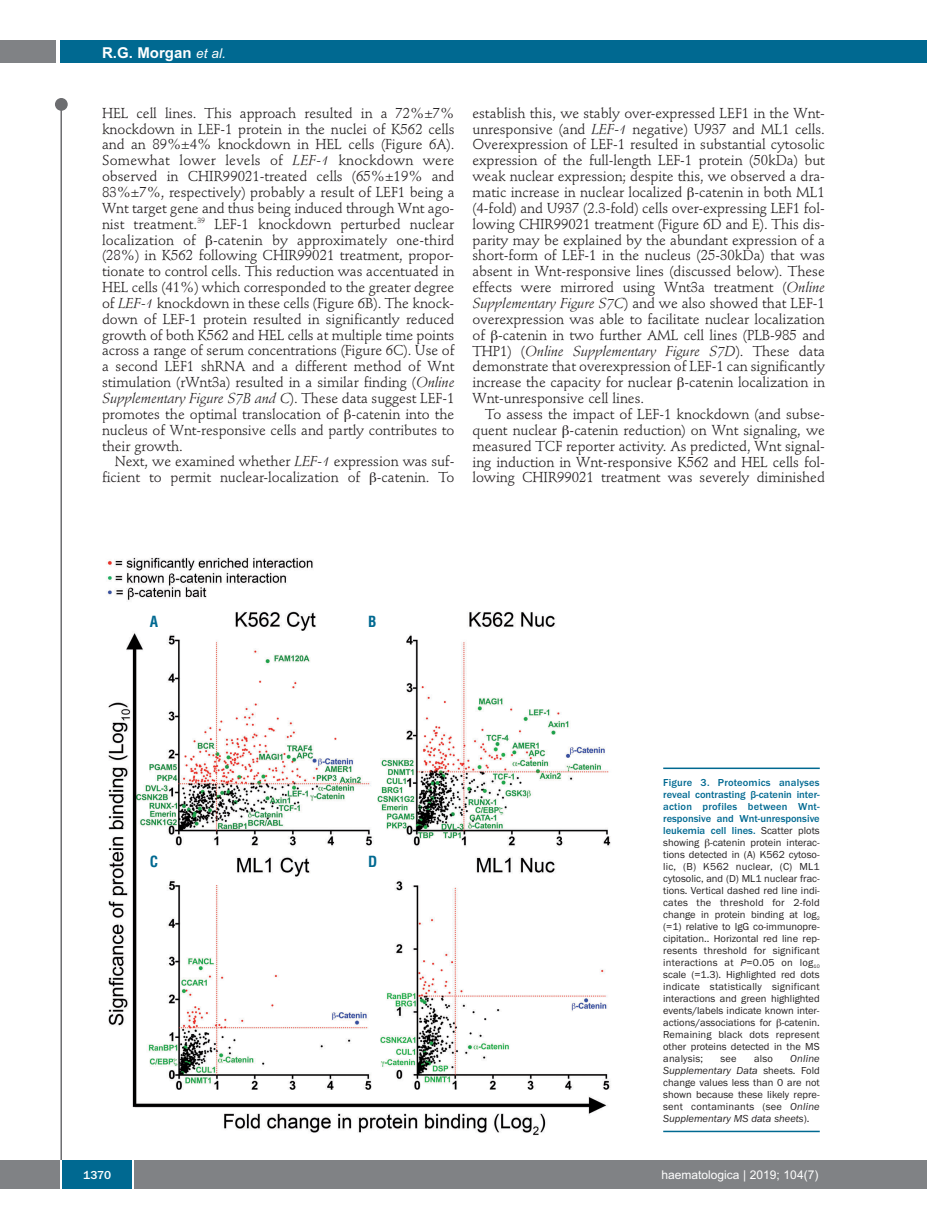
<style>
.page{position:relative;width:927px;height:1225px;background:#fff}
.page>*{position:absolute;margin:0;border:0;box-sizing:border-box;transform-origin:0 0}
.t1{font:700 15px "Arial";color:#fff}
.t2{font:700 condensed 15px "Helvetica";color:#006991}
.t3{font:14.25px/15.9px "Stempel Schneidler";letter-spacing:-.005em;color:#231f20;text-align:justify}
.t4{font:12px "Arial";color:#fff}
.t5{font:500 12px "Franklin Gothic";color:#fff}
.t6{font:10.5px/12px "Franklin Gothic";color:#231f20;text-align:justify}
.s1{font-weight:400;font-style:italic;font-size:13.5px}
.s2{font-style:italic}
.s3{font-weight:500;color:#006991}
</style>
<div class="page">
<div style="left:911px;top:40px;width:16px;height:22px;background:#006991"></div>
<div style="left:910px;top:1160px;width:17px;height:28px;background:#808285"></div>
<div style="left:55px;top:98px;width:13px;height:13px;background:#6c6d70;border-radius:50%"></div>
<hr style="left:60px;top:101px;width:2px;height:1061px;background:#6c6d70">
<div style="left:60px;top:40px;width:852px;height:22px;background:#006991"></div>
<div style="left:0;top:40px;width:56px;height:22px;background:#808285"></div>
<div style="left:0;top:1160px;width:911px;height:28px;background:#808285"></div>
<div style="left:62px;top:1160px;width:71px;height:28px;background:#006991"></div>
<hr style="left:60px;top:1160px;width:2px;height:28px;background:#fff">
<svg style="left:133px;top:1160px;width:1px;height:28px"></svg>
<img style="left:106px;top:558px;width:505px;height:578px">
<hr style="left:663px;top:767px;width:157px;height:2px;background:#006991">
<hr style="left:663px;top:1130px;width:157px;height:2px;background:#006991">
<p class="t1" style="left:102px;top:44px;width:125px">R.G. Morgan <span class="s1">et al.</span></p>
<p class="t3" style="left:102px;top:106px;width:354px">HEL cell lines. This approach resulted in a 72%±7% knockdown in LEF-1 protein in the nuclei of K562 cells and an 89%±4% knockdown in HEL cells (Figure 6A).<br>Somewhat lower levels of <span class="s2">LEF-1</span> knockdown were observed in CHIR99021-treated cells (65%±19% and 83%±7%, respectively) probably a result of LEF1 being a Wnt target gene and thus being induced through Wnt ago&shy;nist treatment.<sup>39</sup> LEF-1 knockdown perturbed nuclear localization of -catenin by approximately one-third (28%) in K562 following CHIR99021 treatment, propor&shy;tionate to control cells. This reduction was accentuated in HEL cells (41%) which corresponded to the greater degree of <span class="s2">LEF-1</span> knockdown in these cells (Figure 6B). The knock&shy;down of LEF-1 protein resulted in significantly reduced growth of both K562 and HEL cells at multiple time points across a range of serum concentrations (Figure 6C). Use of a second LEF1 shRNA and a different method of Wnt stimulation (rWnt3a) resulted in a similar finding (<span class="s2">Online Supplementary Figure S7B and C</span>). These data suggest LEF-1 promotes the optimal translocation of -catenin into the nucleus of Wnt-responsive cells and partly contributes to their growth.</p>
<p class="t3" style="left:102px;top:455px;width:354px;text-align:right">Next, we examined whether <span class="s2">LEF-1</span> expression was suf&shy;ficient to permit nuclear-localization of -catenin. To</p>
<p class="t3" style="left:472px;top:106px;width:354px">establish this, we stably over-expressed LEF1 in the Wnt&shy;unresponsive (and <span class="s2">LEF-1</span> negative) U937 and ML1 cells.<br>Overexpression of LEF-1 resulted in substantial cytosolic expression of the full-length LEF-1 protein (50kDa) but weak nuclear expression; despite this, we observed a dra&shy;matic increase in nuclear localized -catenin in both ML1 (4-fold) and U937 (2.3-fold) cells over-expressing LEF1 fol&shy;lowing CHIR99021 treatment (Figure 6D and E). This dis&shy;parity may be explained by the abundant expression of a short-form of LEF-1 in the nucleus (25-30kDa) that was absent in Wnt-responsive lines (discussed below). These effects were mirrored using Wnt3a treatment (<span class="s2">Online Supplementary Figure S7C</span>) and we also showed that LEF-1 overexpression was able to facilitate nuclear localization of -catenin in two further AML cell lines (PLB-985 and THP1) (<span class="s2">Online Supplementary Figure S7D</span>). These data demonstrate that overexpression of LEF-1 can significantly increase the capacity for nuclear -catenin localization in Wnt-unresponsive cell lines.</p>
<p class="t3" style="left:472px;top:407px;width:354px;text-indent:13px">To assess the impact of LEF-1 knockdown (and subse&shy;quent nuclear -catenin reduction) on Wnt signaling, we measured TCF reporter activity. As predicted, Wnt signal&shy;ing induction in Wnt-responsive K562 and HEL cells fol&shy;lowing CHIR99021 treatment was severely diminished</p>
<p class="t2" style="left:150px;top:613px;width:10px">A</p>
<p class="t2" style="left:368px;top:613px;width:10px">B</p>
<p class="t2" style="left:150px;top:852px;width:10px">C</p>
<p class="t2" style="left:368px;top:852px;width:11px">D</p>
<p class="t6" style="left:663px;top:776px;width:158px"><span class="s3">Figure 3. Proteomics analyses reveal contrasting β-catenin inter&shy;action profiles between Wnt&shy;responsive and Wnt-unresponsive leukemia cell lines.</span> Scatter plots showing -catenin protein interac&shy;tions detected in (A) K562 cytoso&shy;lic, (B) K562 nuclear, (C) ML1 cytosolic, and (D) ML1 nuclear frac&shy;tions. Vertical dashed red line indi&shy;cates the threshold for 2-fold change in protein binding at log<sub>2 </sub>(=1) relative to IgG co-immunopre&shy;cipitation.. Horizontal red line rep&shy;resents threshold for significant interactions at <span class="s2">P</span>=0.05 on log<sub>10 </sub>scale (=1.3). Highlighted red dots indicate statistically significant interactions and green highlighted events/labels indicate known inter&shy;actions/associations for -catenin.<br>Remaining black dots represent other proteins detected in the MS analysis;</p>
<p class="t6" style="left:663px;top:1052px;width:158px;text-indent:127px"><span class="s2">Online Supplementary Data</span> sheets. Fold change values less than 0 are not shown because these likely repre&shy;sent contaminants (see <span class="s2">Online Supplementary MS data sheets</span>).</p>
<p class="t6" style="left:720px;top:1052px;width:18px">see</p>
<p class="t6" style="left:754px;top:1052px;width:20px">also</p>
<p class="t5" style="left:83px;top:1167px;width:29px">1370</p>
<p class="t4" style="left:661px;top:1167px;width:158px">haematologica | 2019; 104(7)</p>
</div>
